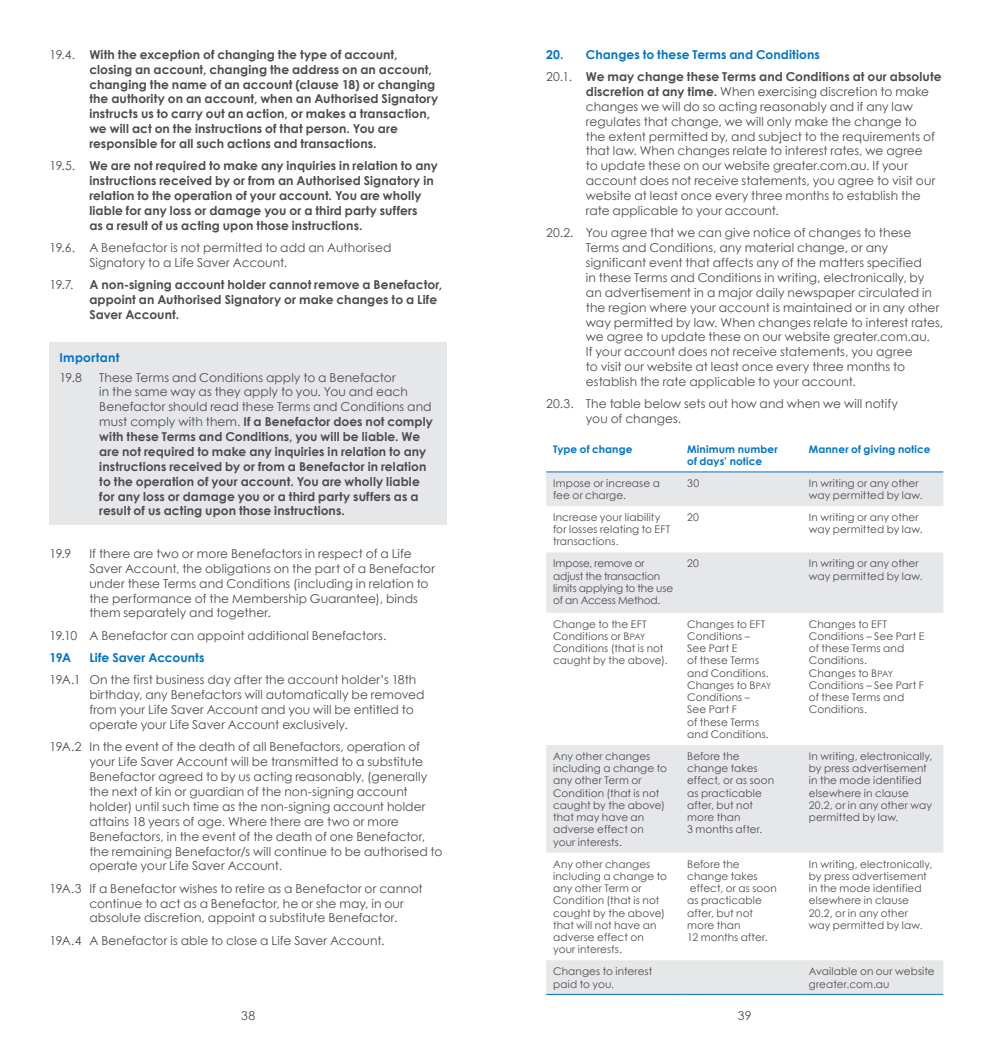
<style>
.page{position:relative;width:993px;height:1042px;background:#fff}
.page>*{position:absolute;margin:0;border:0;box-sizing:border-box;transform-origin:0 0}
.t1{font:12.25px/14.9px "Century Gothic";letter-spacing:.005em;color:#4d4d4f}
.t2{font:700 12.25px/14.9px "Century Gothic";letter-spacing:.005em;color:#4d4d4f}
.t3{font:700 12.25px "Century Gothic";letter-spacing:.01em;color:#0074c8}
.t4{font:10.5px/12.2px "Century Gothic";letter-spacing:.01em;color:#4d4d4f}
.t5{font:10.5px/12.2px "Century Gothic";letter-spacing:-.01em;color:#4d4d4f}
.t6{font:700 10.5px/12.2px "Century Gothic";letter-spacing:.01em;color:#0074c8}
.s1{font-weight:400}
.s2{color:#0074c8}
.s3{font-weight:700}
.s4{font-size:8.75px}
</style>
<div class="page">
<div style="left:50px;top:343px;width:396px;height:182px;background:#e6e7e8"></div>
<svg style="left:546px;top:472px;width:397px;height:522px"></svg>
<hr style="left:546px;top:471px;width:134px;height:1px;background:#0074c8">
<hr style="left:680px;top:471px;width:121px;height:1px;background:#0074c8">
<hr style="left:801px;top:471px;width:142px;height:1px;background:#0074c8">
<hr style="left:546px;top:994px;width:134px;height:1px;background:#0074c8">
<hr style="left:680px;top:994px;width:121px;height:1px;background:#0074c8">
<hr style="left:801px;top:994px;width:142px;height:1px;background:#0074c8">
<p class="t2" style="left:89px;top:46px;width:350px;text-indent:-40px"><span class="s1">19.4.</span> With the exception of changing the type of account, closing an account, changing the address on an account, changing the name of an account (clause 18) or changing the authority on an account, when an Authorised Signatory instructs us to carry out an action, or makes a transaction, we will act on the instructions of that person. You are responsible for all such actions and transactions.</p>
<p class="t2" style="left:89px;top:158px;width:350px;text-indent:-40px"><span class="s1">19.5.</span> We are not required to make any inquiries in relation to any instructions received by or from an Authorised Signatory in relation to the operation of your account. You are wholly liable for any loss or damage you or a third party suffers<br>as a result of us acting upon those instructions.</p>
<p class="t1" style="left:89px;top:240px;width:303px;text-indent:-40px">19.6. A Benefactor is not permitted to add an Authorised<br>Signatory to a Life Saver Account.</p>
<p class="t1" style="left:50px;top:277px;width:25px">19.7.</p>
<p class="t2" style="left:89px;top:277px;width:354px">A non-signing account holder cannot remove a Benefactor, appoint an Authorised Signatory or make changes to a Life<br>Saver Account.</p>
<p class="t3" style="left:60px;top:348px;width:61px">Important</p>
<p class="t1" style="left:60px;top:369px;width:24px">19.8</p>
<p class="t2" style="left:99px;top:369px;width:335px"><span class="s1">These Terms and Conditions apply to a Benefactor<br>in the same way as they apply to you. You and each Benefactor should read these Terms and Conditions and must comply with them.</span> If a Benefactor does not comply with these Terms and Conditions, you will be liable. We are not required to make any inquiries in relation to any instructions received by or from a Benefactor in relation to the operation of your account. You are wholly liable for any loss or damage you or a third party suffers as a result of us acting upon those instructions.</p>
<p class="t1" style="left:50px;top:546px;width:23px">19.9</p>
<p class="t1" style="left:89px;top:546px;width:347px">If there are two or more Benefactors in respect of a Life Saver Account, the obligations on the part of a Benefactor under these Terms and Conditions (including in relation to the performance of the Membership Guarantee), binds them separately and together.</p>
<p class="t1" style="left:50px;top:628px;width:338px">19.10 A Benefactor can appoint additional Benefactors.</p>
<p class="t3" style="left:50px;top:648px;width:23px">19A</p>
<p class="t3" style="left:89px;top:648px;width:117px">Life Saver Accounts</p>
<p class="t1" style="left:89px;top:672px;width:336px;text-indent:-40px">19A.1 On the first business day after the account holder’s 18th birthday, any Benefactors will automatically be removed from your Life Saver Account and you will be entitled to operate your Life Saver Account exclusively.</p>
<p class="t1" style="left:89px;top:739px;width:354px;text-indent:-40px">19A.2 In the event of the death of all Benefactors, operation of your Life Saver Account will be transmitted to a substitute Benefactor agreed to by us acting reasonably, (generally the next of kin or guardian of the non-signing account holder) until such time as the non-signing account holder attains 18 years of age. Where there are two or more Benefactors, in the event of the death of one Benefactor, the remaining Benefactor/s will continue to be authorised to operate your Life Saver Account.</p>
<p class="t1" style="left:89px;top:880px;width:335px;text-indent:-40px">19A.3 If a Benefactor wishes to retire as a Benefactor or cannot continue to act as a Benefactor, he or she may, in our absolute discretion, appoint a substitute Benefactor.</p>
<p class="t1" style="left:50px;top:933px;width:336px">19A.4 A Benefactor is able to close a Life Saver Account.</p>
<p class="t2" style="left:546px;top:43px;width:397px;line-height:22.4px"><span class="s2">20. Changes to these Terms and Conditions<br></span><span class="s1">20.1.</span> We may change these Terms and Conditions at our absolute</p>
<p class="t1" style="left:585px;top:84px;width:351px"><span class="s3">discretion at any time.</span> When exercising discretion to make changes we will do so acting reasonably and if any law regulates that change, we will only make the change to the extent permitted by, and subject to the requirements of that law. When changes relate to interest rates, we agree to update these on our website greater.com.au. If your account does not receive statements, you agree to visit our website at least once every three months to establish the rate applicable to your account.</p>
<p class="t1" style="left:585px;top:225px;width:359px;text-indent:-40px">20.2. You agree that we can give notice of changes to these Terms and Conditions, any material change, or any significant event that affects any of the matters specified<br>in these Terms and Conditions in writing, electronically, by an advertisement in a major daily newspaper circulated in the region where your account is maintained or in any other way permitted by law. When changes relate to interest rates, we agree to update these on our website greater.com.au.<br>If your account does not receive statements, you agree<br>to visit our website at least once every three months to establish the rate applicable to your account.</p>
<p class="t1" style="left:585px;top:396px;width:313px;text-indent:-40px">20.3. The table below sets out how and when we will notify you of changes.</p>
<p class="t6" style="left:553px;top:442px;width:81px">Type of change</p>
<p class="t6" style="left:687px;top:442px;width:92px">Minimum number of days’ notice</p>
<p class="t6" style="left:808px;top:442px;width:123px">Manner of giving notice</p>
<p class="t4" style="left:553px;top:477px;width:108px">Impose or increase a fee or charge.</p>
<p class="t4" style="left:687px;top:477px;width:14px">30</p>
<p class="t4" style="left:808px;top:477px;width:115px">In writing or any other way permitted by law.</p>
<p class="t4" style="left:553px;top:511px;width:119px">Increase your liability for losses relating to EFT transactions.</p>
<p class="t4" style="left:687px;top:511px;width:13px">20</p>
<p class="t4" style="left:808px;top:511px;width:115px">In writing or any other way permitted by law.</p>
<p class="t5" style="left:553px;top:557px;width:121px">Impose, remove or adjust the transaction limits applying to the use of an Access Method.</p>
<p class="t4" style="left:687px;top:557px;width:13px">20</p>
<p class="t4" style="left:808px;top:557px;width:115px">In writing or any other way permitted by law.</p>
<p class="t4" style="left:553px;top:617px;width:116px">Change to the EFT<br>Conditions or B<span class="s4">PAY<br></span>Conditions (that is not caught by the above).</p>
<p class="t4" style="left:687px;top:617px;width:86px">Changes to EFT<br>Conditions –<br>See Part E<br>of these Terms and Conditions.<br>Changes to B<span class="s4">PAY<br></span>Conditions –<br>See Part F<br>of these Terms and Conditions.</p>
<p class="t4" style="left:808px;top:617px;width:117px">Changes to EFT<br>Conditions – See Part E of these Terms and<br>Conditions.<br>Changes to B<span class="s4">PAY<br></span>Conditions – See Part F of these Terms and<br>Conditions.</p>
<p class="t4" style="left:553px;top:750px;width:115px">Any other changes including a change to any other Term or<br>Condition (that is not caught by the above) that may have an adverse effect on your interests.</p>
<p class="t4" style="left:687px;top:750px;width:88px">Before the change takes effect, or as soon as practicable after, but not more than<br>3 months after.</p>
<p class="t4" style="left:808px;top:750px;width:125px">In writing, electronically, by press advertisement in the mode identified elsewhere in clause<br>20.2, or in any other way permitted by law.</p>
<p class="t4" style="left:553px;top:857px;width:115px">Any other changes including a change to any other Term or<br>Condition (that is not caught by the above) that will not have an adverse effect on your interests.</p>
<p class="t4" style="left:687px;top:857px;width:91px">Before the change takes effect, or as soon as practicable after, but not more than<br>12 months after.</p>
<p class="t4" style="left:808px;top:857px;width:125px">In writing, electronically, by press advertisement in the mode identified elsewhere in clause<br>20.2, or in any other<br>way permitted by law.</p>
<p class="t4" style="left:553px;top:965px;width:101px">Changes to interest paid to you.</p>
<p class="t4" style="left:808px;top:965px;width:127px">Available on our website greater.com.au</p>
<p class="t1" style="left:241px;top:1008px;width:15px">38</p>
<p class="t1" style="left:737px;top:1008px;width:15px">39</p>
</div>
